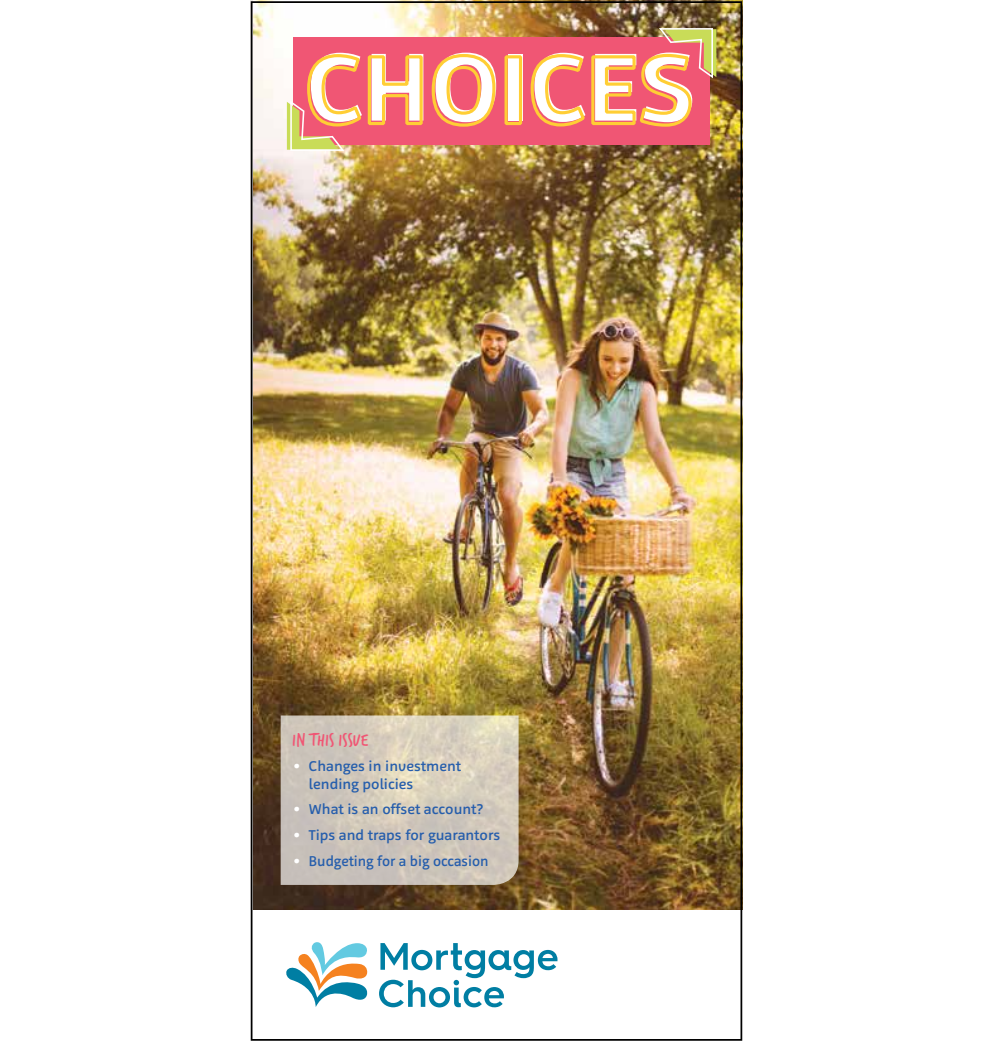
<style>
.page{position:relative;width:993px;height:1042px;background:#fff}
.page>*{position:absolute;margin:0;border:0;box-sizing:border-box;transform-origin:0 0}
.t1{font:700 98px "Agile";letter-spacing:.015em;color:#fff}
.t2{font:18.72px "Trash Hand";letter-spacing:.025em;color:#f05674}
.t3{font:500 14.53px/17.7px "Agile";color:#265eac}
.t4{font:500 14.53px "Agile";color:#265eac;scale:.96 1}
.s1{font-weight:700;font-size:17.68px;color:#fff}
</style>
<div class="page">
<svg style="left:379px;top:943px;width:178px;height:64px"></svg>
<svg style="left:286px;top:942px;width:82px;height:65px"></svg>
<img style="left:254px;top:0;width:488px;height:909px">
<svg style="left:280px;top:715px;width:238px;height:170px;background:#d0c7ba"></svg>
<div style="left:293px;top:37px;width:416px;height:108px;background:#f05674"></div>
<svg style="left:431px;top:54px;width:65px;height:73px"></svg>
<div style="left:504px;top:55px;width:18px;height:70px;border:3px solid #ffce35"></div>
<svg style="left:529px;top:27px;width:187px;height:101px"></svg>
<svg style="left:287px;top:52px;width:137px;height:100px"></svg>
<h1 class="t1" style="left:308px;top:27px;width:388px">CHOICES</h1>
<p class="t2" style="left:292px;top:731px;width:77px">IN THIS ISSUE</p>
<p class="t3" style="left:309px;top:757px;width:154px;text-indent:-16px"><span class="s1">•</span> Changes in investment lending policies</p>
<p class="t3" style="left:292px;top:800px;width:193px"><span class="s1">•</span> What is an offset account?</p>
<p class="t3" style="left:292px;top:826px;width:209px"><span class="s1">•</span> Tips and traps for guarantors</p>
<p class="t4" style="left:292px;top:852px;width:206px"><span class="s1">•</span> Budgeting for a big occasion</p>
</div>
